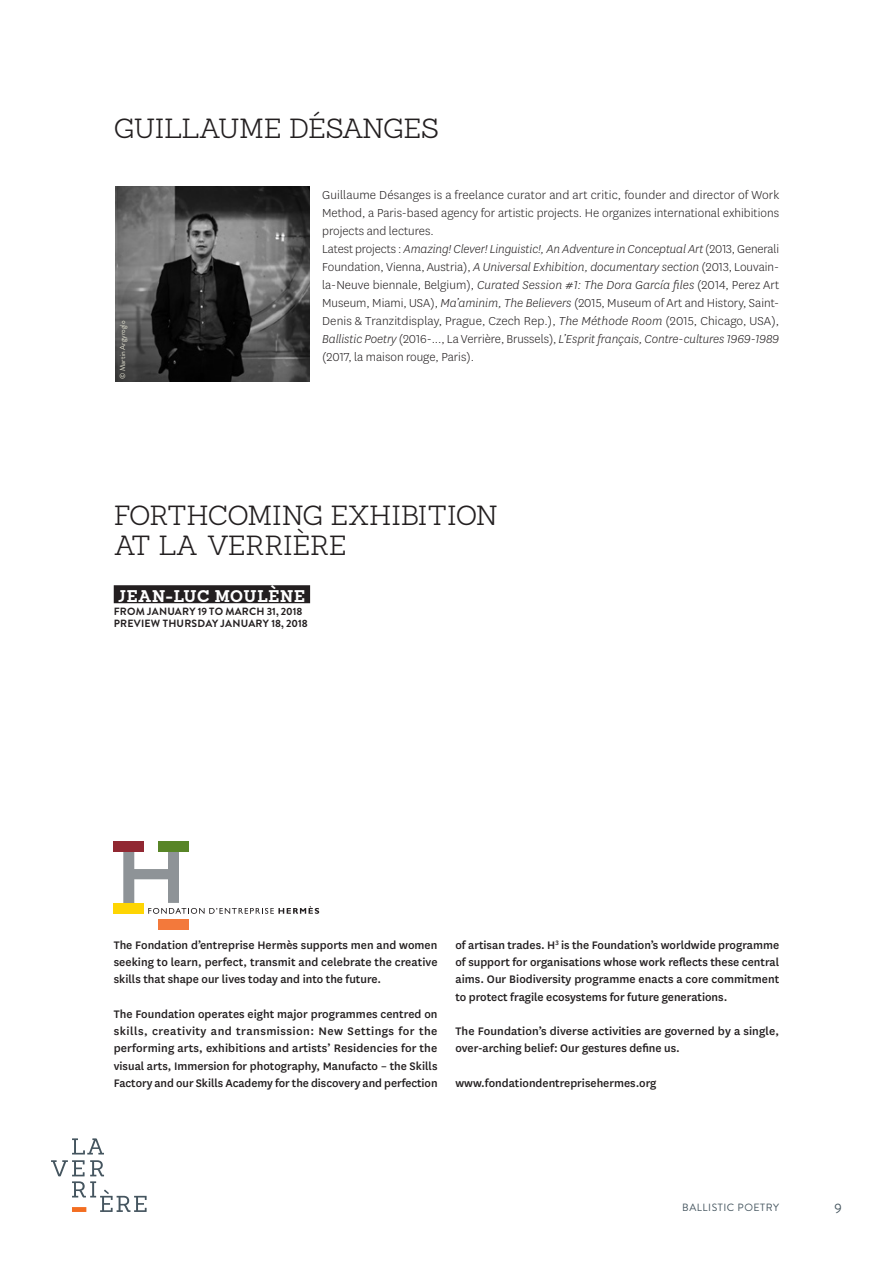
<style>
.page{position:relative;width:893px;height:1263px;background:#fff}
.page>*{position:absolute;margin:0;border:0;box-sizing:border-box;transform-origin:0 0}
.TITRE{font:300 27px "Sanchez";letter-spacing:-.025em;color:#231f20}
.NOM-_prochaine_expo{font:700 16.5px "Sanchez";letter-spacing:.03em;color:#fff}
.t1{font:300 13.5px/18px "National";color:#231f20;text-align:justify}
.t2{font:13.5px "Brandon Grotesque";color:#45555f}
.Paragraphe_ferré{font:500 12.75px/17.2px "National";color:#231f20;text-align:justify}
.INFO-EXPOSITION_-_7p{font:700 10.5px "Brandon Grotesque";letter-spacing:.02em;color:#231f20}
.NOM-_prochaine_expo-2{font:700 10.5px "Brandon Grotesque";letter-spacing:.02em;color:#231f20}
.t3{font:10.5px "Brandon Grotesque";letter-spacing:.05em;color:#45555f}
.Légendes{font:7.5px "Brandon Grotesque";color:#deddcd}
.s1{font-style:italic}
</style>
<div class="page">
<svg style="left:72px;top:1138px;width:32px;height:16px"></svg>
<svg style="left:51px;top:1160px;width:96px;height:52px"></svg>
<div style="left:72px;top:1207px;width:14px;height:5px;background:#f36e21"></div>
<div style="left:114px;top:585px;width:196px;height:18px;background:#231f20"></div>
<img style="left:116px;top:186px;width:193px;height:196px">
<div style="left:158px;top:841px;width:31px;height:10px;background:#588527"></div>
<div style="left:114px;top:841px;width:30px;height:10px;background:#912832"></div>
<div style="left:158px;top:919px;width:31px;height:10px;background:#f3793b"></div>
<div style="left:114px;top:903px;width:30px;height:11px;background:#fed503"></div>
<svg style="left:123px;top:851px;width:196px;height:63px"></svg>
<p class="TITRE" style="left:114px;top:112px;width:327px">GUILLAUME DÉSANGES</p>
<p class="Légendes" style="left:117px;top:379px;width:60px;rotate:-90deg">© Martin Argyroglo</p>
<p class="t1" style="left:322px;top:186px;width:459px">Guillaume Désanges is a freelance curator and art critic, founder and director of Work Method, a Paris-based agency for artistic projects. He organizes international exhibitions projects and lectures.</p>
<p class="t1" style="left:322px;top:240px;width:459px">Latest projects : <span class="s1">Amazing! Clever! Linguistic!, An Adventure in Conceptual Art</span> (2013, Generali Foundation, Vienna, Austria), <span class="s1">A Universal Exhibition, documentary section</span> (2013, Louvain&shy;la-Neuve biennale, Belgium), <span class="s1">Curated Session #1: The Dora García files</span> (2014, Perez Art Museum, Miami, USA), <span class="s1">Ma’aminim, The Believers</span> (2015, Museum of Art and History, Saint-Denis &amp; Tranzitdisplay, Prague, Czech Rep.), <span class="s1">The Méthode Room</span> (2015, Chicago, USA), <span class="s1">Ballistic Poetry</span> (2016-..., La Verrière, Brussels), <span class="s1">L’Esprit français, Contre-cultures 1969-1989 </span>(2017, la maison rouge, Paris).</p>
<p class="TITRE" style="left:114px;top:499px;width:386px">FORTHCOMING EXHIBITION</p>
<p class="TITRE" style="left:114px;top:529px;width:234px">AT LA VERRIÈRE</p>
<p class="NOM-_prochaine_expo" style="left:118px;top:584px;width:188px">JEAN-LUC MOULÈNE</p>
<p class="NOM-_prochaine_expo-2" style="left:114px;top:603px;width:190px">FROM JANUARY 19 TO MARCH 31, 2018</p>
<p class="INFO-EXPOSITION_-_7p" style="left:114px;top:616px;width:195px">PREVIEW THURSDAY JANUARY 18, 2018</p>
<p class="Paragraphe_ferré" style="left:114px;top:935px;width:325px">The Fondation d’entreprise Hermès supports men and women seeking to learn, perfect, transmit and celebrate the creative skills that shape our lives today and into the future.</p>
<p class="Paragraphe_ferré" style="left:114px;top:1004px;width:325px">The Foundation operates eight major programmes centred on skills, creativity and transmission: New Settings for the performing arts, exhibitions and artists’ Residencies for the visual arts, Immersion for photography, Manufacto – the Skills Factory and our Skills Academy for the discovery and perfection</p>
<p class="Paragraphe_ferré" style="left:455px;top:935px;width:325px">of artisan trades. H<sup>3</sup> is the Foundation’s worldwide programme of support for organisations whose work reflects these central aims. Our Biodiversity programme enacts a core commitment to protect fragile ecosystems for future generations.</p>
<p class="Paragraphe_ferré" style="left:455px;top:1022px;width:325px">The Foundation’s diverse activities are governed by a single, over-arching belief: Our gestures define us.</p>
<p class="Paragraphe_ferré" style="left:455px;top:1073px;width:202px">www.fondationdentreprisehermes.org</p>
<p class="t3" style="left:682px;top:1200px;width:98px">BALLISTIC POETRY</p>
<p class="t2" style="left:835px;top:1199px;width:9px">9</p>
</div>
